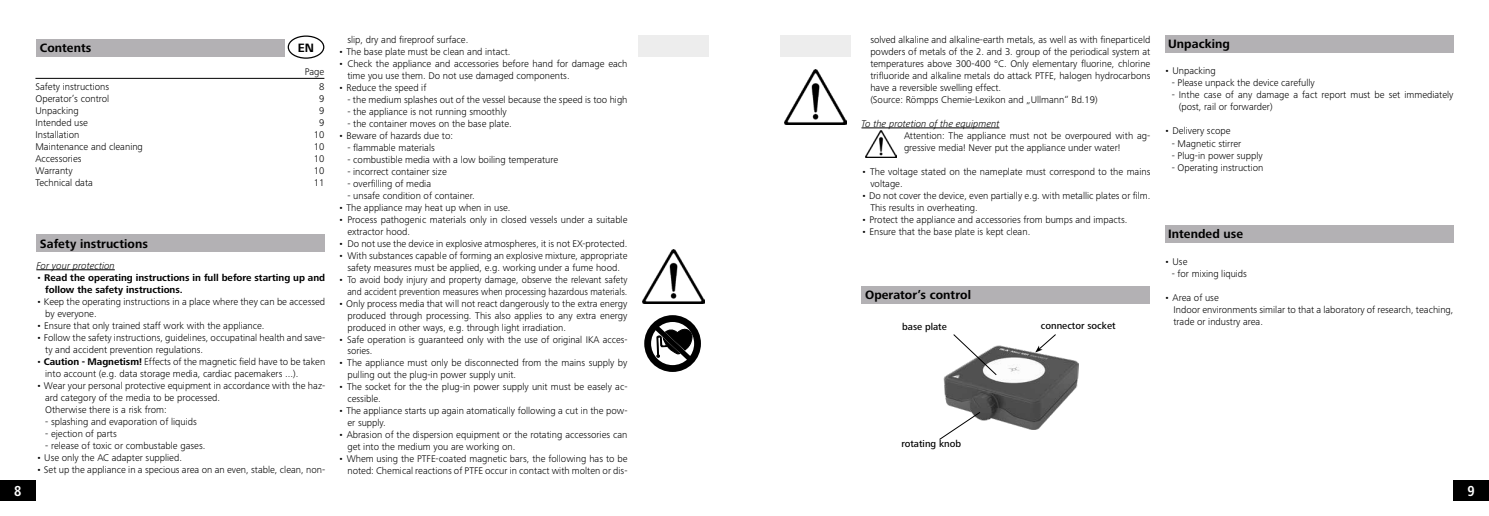
<style>
.page{position:relative;width:1489px;height:516px;background:#fff}
.page>*{position:absolute;margin:0;border:0;box-sizing:border-box;transform-origin:0 0}
.t1{font:700 condensed 15px "Frutiger Next IKA";color:#fff}
.t2{font:700 12.5px "Frutiger Next IKA";letter-spacing:.005em;color:#000}
.t3{font:300 10px/12px "Frutiger Next IKA";color:#000}
.t4{font:700 10px/12px "Frutiger Next IKA";color:#000}
.t5{font:italic 300 10px "Frutiger Next IKA";color:#000}
.t6{font:500 10px "Frutiger Next IKA";color:#000}
.s1{font-weight:300}
.s2{font-weight:700}
</style>
<div class="page">
<div style="left:638px;top:35px;width:71px;height:22px;background:#ededed"></div>
<div style="left:779px;top:35px;width:71px;height:22px;background:#ededed"></div>
<div style="left:0;top:480px;width:35px;height:20px;background:#000"></div>
<div style="left:1453px;top:480px;width:35px;height:20px;background:#000"></div>
<img style="left:642px;top:249px;width:62px;height:54px">
<img style="left:784px;top:70px;width:62px;height:54px">
<img style="left:865px;top:130px;width:31px;height:27px">
<svg style="left:644px;top:315px;width:57px;height:56px"></svg>
<div style="left:288px;top:35px;width:36px;height:24px;border:1px solid #000;border-radius:50%"></div>
<div style="left:36px;top:39px;width:248px;height:18px;background:#b3b1b4"></div>
<div style="left:36px;top:234px;width:289px;height:18px;background:#b3b1b4"></div>
<div style="left:861px;top:286px;width:289px;height:17px;background:#b3b1b4"></div>
<div style="left:1164px;top:35px;width:289px;height:18px;background:#b3b1b4"></div>
<div style="left:1164px;top:225px;width:289px;height:18px;background:#b3b1b4"></div>
<hr style="left:35px;top:78px;width:289px;height:1px;background:#000">
<hr style="left:36px;top:269px;width:79px;height:1px;background:#000">
<hr style="left:861px;top:127px;width:138px;height:1px;background:#000">
<img style="left:943px;top:345px;width:135px;height:83px">
<svg style="left:939px;top:411px;width:41px;height:28px"></svg>
<svg style="left:1035px;top:334px;width:20px;height:18px"></svg>
<svg style="left:953px;top:334px;width:43px;height:41px"></svg>
<p class="t2" style="left:40px;top:41px;width:53px">Contents</p>
<p class="t2" style="left:298px;top:40px;width:18px">EN</p>
<p class="t3" style="left:305px;top:65px;width:21px">Page</p>
<p class="t3" style="left:35px;top:80px;width:75px">Safety instructions</p>
<p class="t3" style="left:319px;top:80px;width:7px">8</p>
<p class="t3" style="left:35px;top:92px;width:75px">Operator’s control</p>
<p class="t3" style="left:319px;top:92px;width:7px">9</p>
<p class="t3" style="left:35px;top:104px;width:45px">Unpacking</p>
<p class="t3" style="left:319px;top:104px;width:7px">9</p>
<p class="t3" style="left:35px;top:116px;width:54px">Intended use</p>
<p class="t3" style="left:319px;top:116px;width:7px">9</p>
<p class="t3" style="left:35px;top:128px;width:46px">Installation</p>
<p class="t3" style="left:314px;top:128px;width:12px">10</p>
<p class="t3" style="left:35px;top:140px;width:109px">Maintenance and cleaning</p>
<p class="t3" style="left:314px;top:140px;width:12px">10</p>
<p class="t3" style="left:35px;top:152px;width:48px">Accessories</p>
<p class="t3" style="left:314px;top:152px;width:12px">10</p>
<p class="t3" style="left:35px;top:164px;width:39px">Warranty</p>
<p class="t3" style="left:314px;top:164px;width:12px">10</p>
<p class="t3" style="left:35px;top:176px;width:59px">Technical data</p>
<p class="t3" style="left:314px;top:176px;width:12px">11</p>
<p class="t2" style="left:40px;top:236px;width:110px">Safety instructions</p>
<p class="t5" style="left:36px;top:259px;width:80px">For your protection</p>
<p class="t4" style="left:45px;top:271px;width:281px;text-indent:-9px"><span class="s1">•</span> Read the operating instructions in full before starting up and follow the safety instructions.</p>
<p class="t3" style="left:45px;top:295px;width:281px;text-indent:-9px">• Keep the operating instructions in a place where they can be accessed by everyone.</p>
<p class="t3" style="left:36px;top:319px;width:230px">• Ensure that only trained staff work with the appliance.</p>
<p class="t3" style="left:45px;top:331px;width:281px;text-indent:-9px">• Follow the safety instructions, guidelines, occupatinal health and save&shy;ty and accident prevention regulations.</p>
<p class="t3" style="left:45px;top:355px;width:281px;text-indent:-9px">• <span class="s2">Caution - Magnetism!</span> Effects of the magnetic field have to be taken into account (e.g. data storage media, cardiac pacemakers ...).</p>
<p class="t3" style="left:45px;top:379px;width:281px;text-indent:-9px">• Wear your personal protective equipment in accordance with the haz&shy;ard category of the media to be processed.<br>Otherwise there is a risk from:</p>
<p class="t3" style="left:45px;top:415px;width:153px">- splashing and evaporation of liquids</p>
<p class="t3" style="left:45px;top:427px;width:73px">- ejection of parts</p>
<p class="t3" style="left:45px;top:439px;width:162px">- release of toxic or combustable gases.</p>
<p class="t3" style="left:36px;top:451px;width:147px">• Use only the AC adapter supplied.</p>
<p class="t3" style="left:36px;top:463px;width:290px">• Set up the appliance in a specious area on an even, stable, clean, non-</p>
<p class="t3" style="left:347px;top:33px;width:122px">slip, dry and fireproof surface.</p>
<p class="t3" style="left:338px;top:45px;width:173px">• The base plate must be clean and intact.</p>
<p class="t3" style="left:347px;top:57px;width:281px;text-indent:-9px">• Check the appliance and accessories before hand for damage each time you use them. Do not use damaged components.</p>
<p class="t3" style="left:338px;top:81px;width:89px">• Reduce the speed if</p>
<p class="t3" style="left:347px;top:93px;width:281px">- the medium splashes out of the vessel because the speed is too high</p>
<p class="t3" style="left:347px;top:105px;width:161px">- the appliance is not running smoothly</p>
<p class="t3" style="left:347px;top:117px;width:166px">- the container moves on the base plate.</p>
<p class="t3" style="left:338px;top:129px;width:116px">• Beware of hazards due to:</p>
<p class="t3" style="left:347px;top:141px;width:89px">- flammable materials</p>
<p class="t3" style="left:347px;top:153px;width:212px">- combustible media with a low boiling temperature</p>
<p class="t3" style="left:347px;top:165px;width:101px">- incorrect container size</p>
<p class="t3" style="left:347px;top:177px;width:85px">- overfilling of media</p>
<p class="t3" style="left:347px;top:189px;width:129px">- unsafe condition of container.</p>
<p class="t3" style="left:338px;top:201px;width:173px">• The appliance may heat up when in use.</p>
<p class="t3" style="left:347px;top:213px;width:281px;text-indent:-9px">• Process pathogenic materials only in closed vessels under a suitable extractor hood.</p>
<p class="t3" style="left:338px;top:237px;width:290px">• Do not use the device in explosive atmospheres, it is not EX-protected.</p>
<p class="t3" style="left:338px;top:249px;width:290px;text-align:center">• With substances capable of forming an explosive mixture, appropriate safety measures must be applied, e.g. working under a fume hood.</p>
<p class="t3" style="left:338px;top:273px;width:290px;text-align:right">• To avoid body injury and property damage, observe the relevant safety and accident prevention measures when processing hazardous materials.</p>
<p class="t3" style="left:347px;top:297px;width:281px;text-align:justify;text-indent:-9px">• Only process media that will not react dangerously to the extra energy produced through processing. This also applies to any extra energy produced in other ways, e.g. through light irradiation.</p>
<p class="t3" style="left:347px;top:334px;width:281px;line-height:10.8px;text-indent:-9px">• Safe operation is guaranteed only with the use of original IKA acces&shy;sories.</p>
<p class="t3" style="left:347px;top:356px;width:281px;text-indent:-9px">• The appliance must only be disconnected from the mains supply by pulling out the plug-in power supply unit.</p>
<p class="t3" style="left:347px;top:380px;width:281px;text-indent:-9px">• The socket for the the plug-in power supply unit must be easely ac&shy;cessible.</p>
<p class="t3" style="left:347px;top:404px;width:281px;text-indent:-9px">• The appliance starts up again atomatically following a cut in the pow&shy;er supply.</p>
<p class="t3" style="left:347px;top:428px;width:281px;text-indent:-9px">• Abrasion of the dispersion equipment or the rotating accessories can get into the medium you are working on.</p>
<p class="t3" style="left:338px;top:452px;width:290px;text-align:right">• Whem using the PTFE-coated magnetic bars, the following has to be noted: Chemical reactions of PTFE occur in contact with molten or dis-</p>
<p class="t3" style="left:870px;top:33px;width:281px">solved alkaline and alkaline-earth metals, as well as with fineparticeld powders of metals of the 2. and 3. group of the periodical system at temperatures above 300-400 °C. Only elementary fluorine, chlorine trifluoride and alkaline metals do attack PTFE, halogen hydrocarbons have a reversible swelling effect.<br>(Source: Römpps Chemie-Lexikon and „Ullmann“ Bd.19)</p>
<p class="t5" style="left:861px;top:118px;width:139px">To the protetion of the equipment</p>
<p class="t3" style="left:904px;top:129px;width:248px">Attention: The appliance must not be overpoured with ag&shy;gressive media! Never put the appliance under water!</p>
<p class="t3" style="left:870px;top:165px;width:281px;text-indent:-9px">• The voltage stated on the nameplate must correspond to the mains voltage.</p>
<p class="t3" style="left:870px;top:189px;width:281px;text-indent:-9px">• Do not cover the device, even partially e.g. with metallic plates or film.<br>This results in overheating.</p>
<p class="t3" style="left:861px;top:213px;width:267px">• Protect the appliance and accessories from bumps and impacts.</p>
<p class="t3" style="left:861px;top:225px;width:170px">• Ensure that the base plate is kept clean.</p>
<p class="t2" style="left:865px;top:287px;width:107px">Operator’s control</p>
<p class="t6" style="left:902px;top:320px;width:46px">base plate</p>
<p class="t6" style="left:1040px;top:320px;width:76px">connector socket</p>
<p class="t2" style="left:1168px;top:37px;width:63px">Unpacking</p>
<p class="t3" style="left:1164px;top:65px;width:53px">• Unpacking</p>
<p class="t3" style="left:1171px;top:77px;width:145px">- Please unpack the device carefully</p>
<p class="t3" style="left:1178px;top:89px;width:276px;text-indent:-7px">- Inthe case of any damage a fact report must be set immediately (post, rail or forwarder)</p>
<p class="t3" style="left:1164px;top:125px;width:67px">• Delivery scope</p>
<p class="t3" style="left:1171px;top:137px;width:71px">- Magnetic stirrer</p>
<p class="t3" style="left:1171px;top:149px;width:92px">- Plug-in power supply</p>
<p class="t3" style="left:1171px;top:161px;width:93px">- Operating instruction</p>
<p class="t2" style="left:1168px;top:227px;width:76px">Intended use</p>
<p class="t3" style="left:1164px;top:255px;width:24px">• Use</p>
<p class="t3" style="left:1171px;top:267px;width:77px">- for mixing liquids</p>
<p class="t3" style="left:1173px;top:291px;width:281px;text-indent:-9px">• Area of use<br>Indoor environments similar to that a laboratory of research, teaching, trade or industry area.</p>
<p class="t6" style="left:901px;top:437px;width:61px">rotating knob</p>
<h1 class="t1" style="left:14px;top:482px;width:9px">8</h1>
<h1 class="t1" style="left:1467px;top:482px;width:9px">9</h1>
</div>
